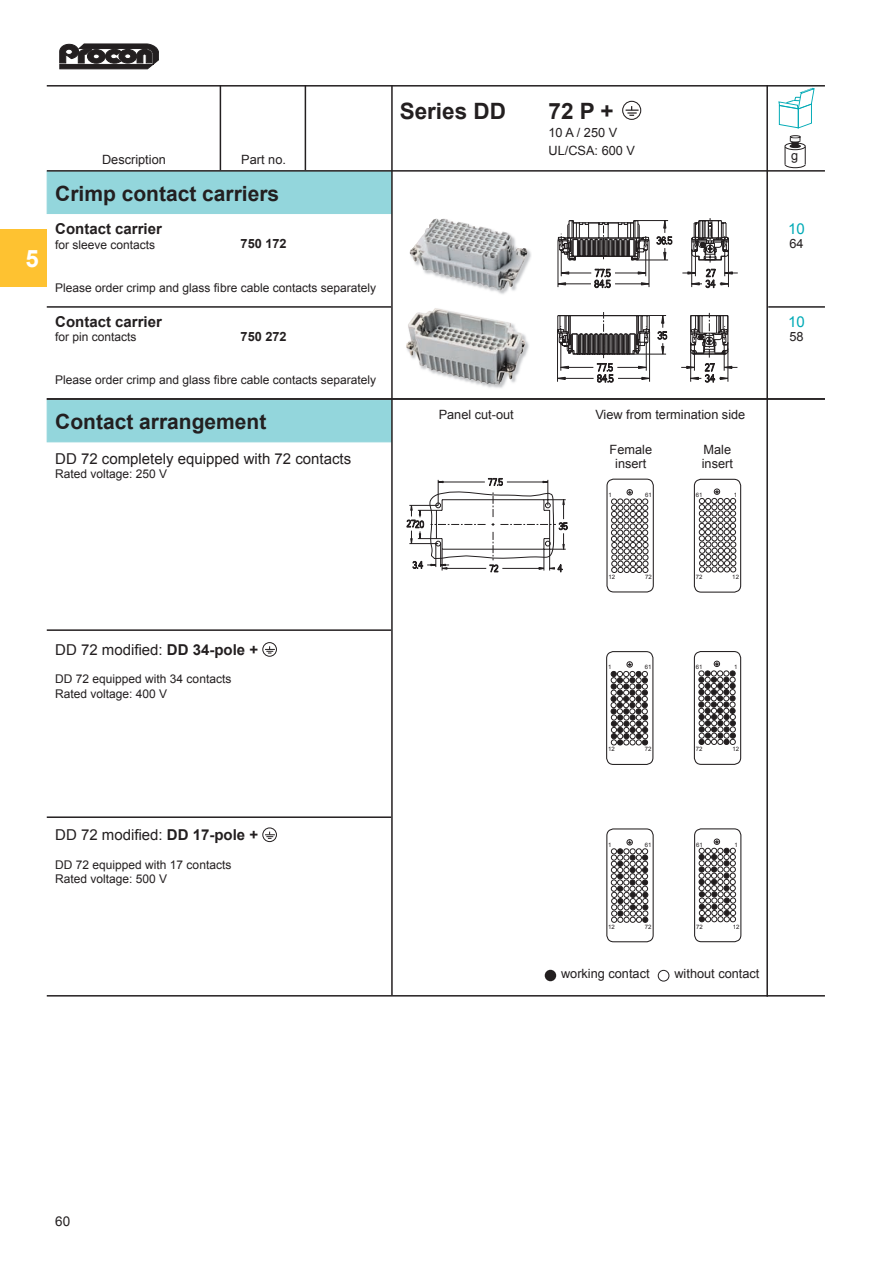
<style>
.page{position:relative;width:893px;height:1263px;background:#fff}
.page>*{position:absolute;margin:0;border:0;box-sizing:border-box;transform-origin:0 0}
.t1{font:700 24px "Arial";color:#fff}
.t2{font:700 22.5px "Arial";color:#231f20}
.t3{font:700 21px "Arial";color:#231f20}
.t4{font:15px "Arial";color:#231f20}
.t5{font:700 15px "Arial";color:#231f20}
.t6{font:15px "Arial";color:#00aab6}
.t7{font:13.5px "Arial";color:#231f20}
.t8{font:12.75px/18px "Arial";color:#231f20}
.t9{font:700 12.75px "Arial";color:#231f20}
.t10{font:12px/14.4px "Arial";color:#231f20}
.t11{font:6px "Arial";color:#231f20}
.s1{font-weight:700}
</style>
<div class="page">
<div style="left:47px;top:400px;width:345px;height:42px;background:#93d6dc"></div>
<div style="left:47px;top:171px;width:345px;height:43px;background:#93d6dc"></div>
<hr style="left:47px;top:85px;width:778px;height:2px;background:#231f20">
<hr style="left:391px;top:85px;width:2px;height:910px;background:#231f20">
<hr style="left:220px;top:85px;width:1px;height:85px;background:#231f20">
<hr style="left:47px;top:170px;width:778px;height:2px;background:#231f20">
<hr style="left:47px;top:995px;width:778px;height:1px;background:#231f20">
<hr style="left:305px;top:85px;width:1px;height:85px;background:#231f20">
<div style="left:622px;top:101px;width:19px;height:19px;border:1px solid #231f20;border-radius:50%"></div>
<svg style="left:626px;top:106px;width:13px;height:10px"></svg>
<svg style="left:60px;top:44px;width:99px;height:25px;background:#4b4849"></svg>
<div style="left:0;top:230px;width:47px;height:57px;background:#fec231"></div>
<hr style="left:766px;top:85px;width:2px;height:912px;background:#231f20">
<svg style="left:778px;top:87px;width:37px;height:42px"></svg>
<div style="left:785px;top:161px;width:21px;height:7px;border:1px solid #231f20;border-radius:50%"></div>
<hr style="left:784px;top:160px;width:22px;height:4px;background:#9d9b9c">
<svg style="left:785px;top:135px;width:21px;height:29px"></svg>
<hr style="left:47px;top:306px;width:344px;height:2px;background:#231f20">
<hr style="left:47px;top:398px;width:778px;height:2px;background:#231f20">
<hr style="left:768px;top:306px;width:57px;height:2px;background:#231f20">
<div style="left:545px;top:970px;width:11px;height:11px;background:#231f20;border-radius:50%"></div>
<div style="left:658px;top:970px;width:11px;height:11px;border:1px solid #231f20;border-radius:50%"></div>
<div style="left:262px;top:642px;width:15px;height:15px;border:1px solid #231f20;border-radius:50%"></div>
<svg style="left:265px;top:646px;width:10px;height:8px"></svg>
<div style="left:262px;top:827px;width:15px;height:15px;border:1px solid #231f20;border-radius:50%"></div>
<svg style="left:265px;top:832px;width:10px;height:7px"></svg>
<hr style="left:47px;top:629px;width:344px;height:2px;background:#231f20">
<hr style="left:47px;top:816px;width:344px;height:2px;background:#231f20">
<img style="left:409px;top:218px;width:122px;height:76px">
<img style="left:410px;top:219px;width:69px;height:65px">
<img style="left:433px;top:308px;width:96px;height:80px">
<img style="left:406px;top:311px;width:82px;height:73px">
<div style="left:606px;top:479px;width:48px;height:113px;border:1px solid #231f20;border-radius:7px"></div>
<svg style="left:611px;top:489px;width:37px;height:84px"></svg>
<div style="left:694px;top:479px;width:47px;height:114px;border:1px solid #231f20;border-radius:7px"></div>
<svg style="left:699px;top:489px;width:37px;height:83px"></svg>
<div style="left:606px;top:651px;width:47px;height:114px;border:1px solid #231f20;border-radius:7px"></div>
<div style="left:694px;top:651px;width:47px;height:114px;border:1px solid #231f20;border-radius:7px"></div>
<svg style="left:698px;top:661px;width:38px;height:84px"></svg>
<svg style="left:611px;top:661px;width:37px;height:84px"></svg>
<div style="left:606px;top:828px;width:48px;height:114px;border:1px solid #231f20;border-radius:7px"></div>
<svg style="left:611px;top:839px;width:37px;height:84px"></svg>
<div style="left:694px;top:828px;width:47px;height:114px;border:1px solid #231f20;border-radius:7px"></div>
<svg style="left:699px;top:839px;width:37px;height:83px"></svg>
<svg style="left:557px;top:218px;width:181px;height:70px"></svg>
<svg style="left:557px;top:312px;width:181px;height:71px"></svg>
<svg style="left:407px;top:478px;width:161px;height:94px"></svg>
<h1 class="t1" style="left:25px;top:243px;width:15px">5</h1>
<p class="t8" style="left:102px;top:150px;width:65px">Description</p>
<p class="t8" style="left:241px;top:150px;width:46px">Part no.</p>
<h3 class="t3" style="left:55px;top:179px;width:226px">Crimp contact carriers</h3>
<p class="t5" style="left:55px;top:219px;width:108px">Contact carrier</p>
<p class="t10" style="left:55px;top:237px;width:102px">for sleeve contacts</p>
<p class="t10" style="left:55px;top:280px;width:322px">Please order crimp and glass fibre cable contacts separately</p>
<p class="t9" style="left:241px;top:236px;width:48px">750 172</p>
<p class="t5" style="left:55px;top:311px;width:108px">Contact carrier</p>
<p class="t10" style="left:55px;top:330px;width:83px">for pin contacts</p>
<p class="t10" style="left:55px;top:373px;width:322px">Please order crimp and glass fibre cable contacts separately</p>
<p class="t9" style="left:241px;top:328px;width:48px">750 272</p>
<h2 class="t2" style="left:400px;top:96px;width:108px">Series DD</h2>
<h2 class="t2" style="left:548px;top:96px;width:67px">72 P +</h2>
<p class="t8" style="left:548px;top:123px;width:88px">10 A / 250 V<br>UL/CSA: 600 V</p>
<h3 class="t3" style="left:55px;top:408px;width:213px">Contact arrangement</h3>
<p class="t8" style="left:439px;top:406px;width:77px">Panel cut-out</p>
<p class="t8" style="left:595px;top:406px;width:151px">View from termination side</p>
<p class="t8" style="left:702px;top:442px;width:33px;line-height:14.2px">Male insert</p>
<p class="t8" style="left:610px;top:440px;width:44px">Female</p>
<p class="t4" style="left:55px;top:449px;width:297px">DD 72 completely equipped with 72 contacts</p>
<p class="t8" style="left:615px;top:455px;width:33px">insert</p>
<p class="t10" style="left:55px;top:467px;width:114px">Rated voltage: 250 V</p>
<p class="t11" style="left:608px;top:491px;width:5px">1</p>
<p class="t11" style="left:645px;top:491px;width:8px">61</p>
<p class="t11" style="left:696px;top:491px;width:8px">61</p>
<p class="t11" style="left:734px;top:491px;width:5px">1</p>
<p class="t4" style="left:55px;top:639px;width:204px">DD 72 modified: <span class="s1">DD 34-pole +</span></p>
<p class="t10" style="left:55px;top:672px;width:178px">DD 72 equipped with 34 contacts<br>Rated voltage: 400 V</p>
<p class="t11" style="left:608px;top:573px;width:8px">12</p>
<p class="t11" style="left:645px;top:573px;width:8px">72</p>
<p class="t11" style="left:696px;top:573px;width:8px">72</p>
<p class="t11" style="left:732px;top:573px;width:8px">12</p>
<p class="t11" style="left:608px;top:663px;width:5px">1</p>
<p class="t11" style="left:645px;top:663px;width:8px">61</p>
<p class="t11" style="left:696px;top:663px;width:8px">61</p>
<p class="t11" style="left:734px;top:663px;width:5px">1</p>
<p class="t11" style="left:608px;top:745px;width:8px">12</p>
<p class="t11" style="left:645px;top:745px;width:8px">72</p>
<p class="t11" style="left:696px;top:745px;width:8px">72</p>
<p class="t11" style="left:732px;top:745px;width:8px">12</p>
<p class="t8" style="left:791px;top:147px;width:9px">g</p>
<p class="t6" style="left:788px;top:219px;width:18px">10</p>
<p class="t8" style="left:789px;top:235px;width:16px">64</p>
<p class="t6" style="left:788px;top:311px;width:18px">10</p>
<p class="t8" style="left:789px;top:327px;width:16px">58</p>
<p class="t4" style="left:55px;top:825px;width:204px">DD 72 modified: <span class="s1">DD 17-pole +</span></p>
<p class="t10" style="left:55px;top:857px;width:178px">DD 72 equipped with 17 contacts<br>Rated voltage: 500 V</p>
<p class="t11" style="left:608px;top:841px;width:5px">1</p>
<p class="t11" style="left:645px;top:841px;width:8px">61</p>
<p class="t11" style="left:608px;top:923px;width:8px">12</p>
<p class="t11" style="left:645px;top:923px;width:8px">72</p>
<p class="t11" style="left:696px;top:841px;width:8px">61</p>
<p class="t11" style="left:734px;top:841px;width:5px">1</p>
<p class="t11" style="left:696px;top:923px;width:8px">72</p>
<p class="t11" style="left:733px;top:923px;width:8px">12</p>
<p class="t8" style="left:561px;top:965px;width:90px">working contact</p>
<p class="t8" style="left:674px;top:965px;width:87px">without contact</p>
<p class="t7" style="left:55px;top:1212px;width:17px">60</p>
</div>
